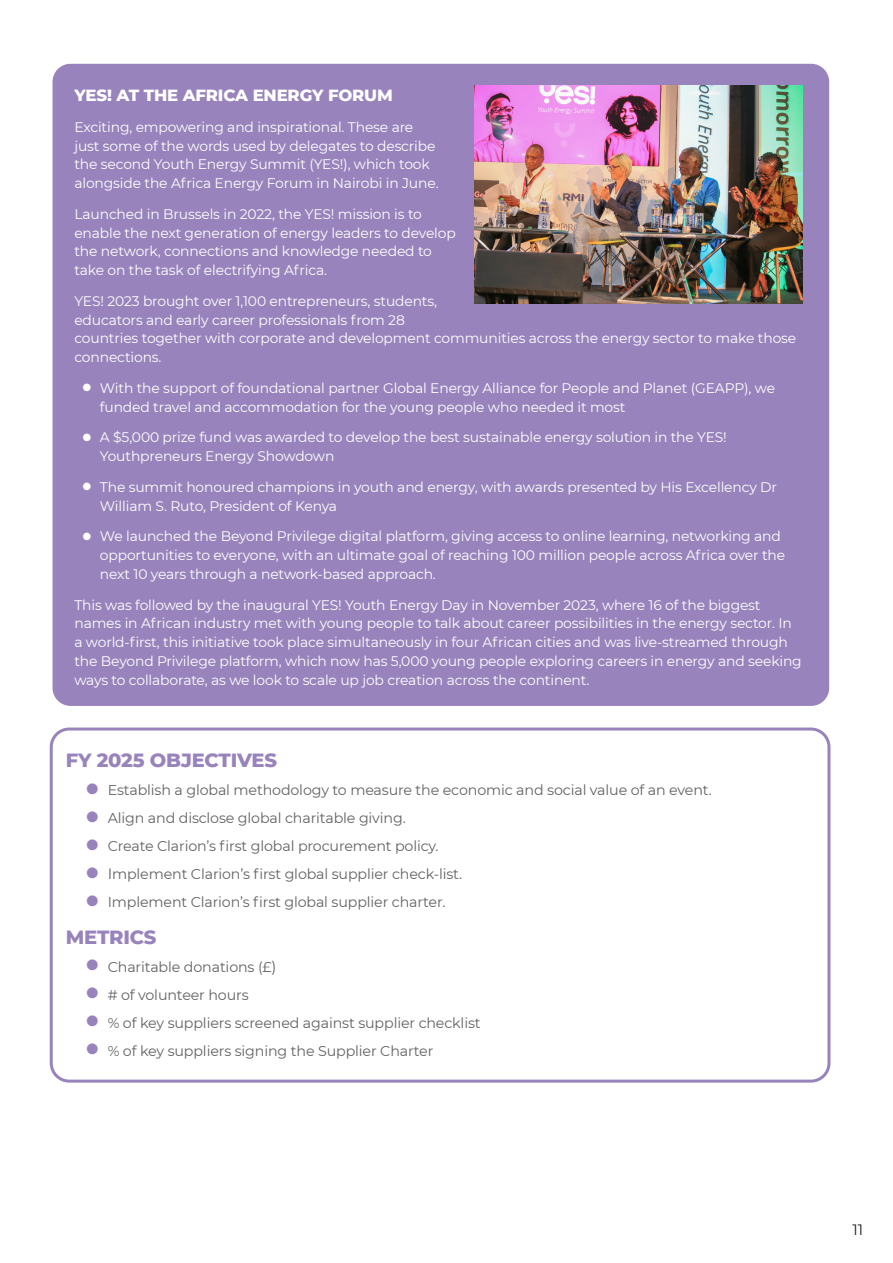
<style>
.page{position:relative;width:893px;height:1263px;background:#fff}
.page>*{position:absolute;margin:0;border:0;box-sizing:border-box;transform-origin:0 0}
.Heading_3{font:800 19.5px "Montserrat";letter-spacing:-.01em;color:#9883bc}
.t1{font:800 16.5px "Montserrat";letter-spacing:-.01em;color:#fff}
.t2{font:15px "Montserrat";color:#231f20}
.t3{font:14.25px "Montserrat";letter-spacing:-.01em;color:#636366}
.t4{font:13.8px/18.8px "Montserrat";letter-spacing:-.01em;color:#fff}
.s1{color:#9883bc}
.s2{font-size:15px}
</style>
<div class="page">
<div style="left:50px;top:727px;width:780px;height:355px;border:3px solid #9883bc;border-radius:18px"></div>
<div style="left:53px;top:64px;width:776px;height:642px;background:#9883bc;border-radius:18px"></div>
<img style="left:475px;top:85px;width:327px;height:218px">
<p class="t1" style="left:74px;top:83px;width:320px">YES! AT THE AFRICA ENERGY FORUM</p>
<p class="t4" style="left:74px;top:117px;width:366px">Exciting, empowering and inspirational. These are just some of the words used by delegates to describe the second Youth Energy Summit (YES!), which took alongside the Africa Energy Forum in Nairobi in June.</p>
<p class="t4" style="left:74px;top:204px;width:383px">Launched in Brussels in 2022, the YES! mission is to enable the next generation of energy leaders to develop the network, connections and knowledge needed to take on the task of electrifying Africa.</p>
<p class="t4" style="left:74px;top:291px;width:723px">YES! 2023 brought over 1,100 entrepreneurs, students,<br>educators and early career professionals from 28<br>countries together with corporate and development communities across the energy sector to make those connections.</p>
<p class="t4" style="left:100px;top:378px;width:677px;text-indent:-17px">● With the support of foundational partner Global Energy Alliance for People and Planet (GEAPP), we funded travel and accommodation for the young people who needed it most</p>
<p class="t4" style="left:100px;top:427px;width:628px;text-indent:-17px">● A $5,000 prize fund was awarded to develop the best sustainable energy solution in the YES!<br>Youthpreneurs Energy Showdown</p>
<p class="t4" style="left:100px;top:477px;width:679px;text-indent:-17px">● The summit honoured champions in youth and energy, with awards presented by His Excellency Dr<br>William S. Ruto, President of Kenya</p>
<p class="t4" style="left:100px;top:526px;width:687px;text-indent:-17px">● We launched the Beyond Privilege digital platform, giving access to online learning, networking and opportunities to everyone, with an ultimate goal of reaching 100 million people across Africa over the next 10 years through a network-based approach.</p>
<p class="t4" style="left:74px;top:595px;width:729px">This was followed by the inaugural YES! Youth Energy Day in November 2023, where 16 of the biggest names in African industry met with young people to talk about career possibilities in the energy sector. In a world-first, this initiative took place simultaneously in four African cities and was live-streamed through the Beyond Privilege platform, which now has 5,000 young people exploring careers in energy and seeking ways to collaborate, as we look to scale up job creation across the continent.</p>
<p class="Heading_3" style="left:66px;top:746px;width:213px">FY 2025 OBJECTIVES</p>
<p class="t3" style="left:86px;top:780px;width:627px"><span class="s1">●</span> Establish a global methodology to measure the economic and social value of an event.</p>
<p class="t3" style="left:86px;top:808px;width:321px"><span class="s1">●</span> Align and disclose global charitable giving.</p>
<p class="t3" style="left:86px;top:836px;width:354px"><span class="s1">●</span> Create Clarion’s first global procurement policy.</p>
<p class="t3" style="left:86px;top:864px;width:377px"><span class="s1">●</span> <span class="s2">I</span>mplement Clarion’s first global supplier check-list.</p>
<p class="t3" style="left:86px;top:892px;width:361px"><span class="s1">●</span> Implement Clarion’s first global supplier charter.</p>
<p class="Heading_3" style="left:66px;top:923px;width:92px">METRICS</p>
<p class="t3" style="left:86px;top:957px;width:191px"><span class="s1">●</span> Charitable donations (£<span class="s2">)</span></p>
<p class="t3" style="left:86px;top:985px;width:164px"><span class="s1">●</span> # of volunteer hours</p>
<p class="t3" style="left:86px;top:1013px;width:396px"><span class="s1">●</span> % of key suppliers screened against supplier checklist</p>
<p class="t3" style="left:86px;top:1041px;width:348px"><span class="s1">●</span> % of key suppliers signing the Supplier Charter</p>
<p class="t2" style="left:852px;top:1219px;width:12px">11</p>
</div>
